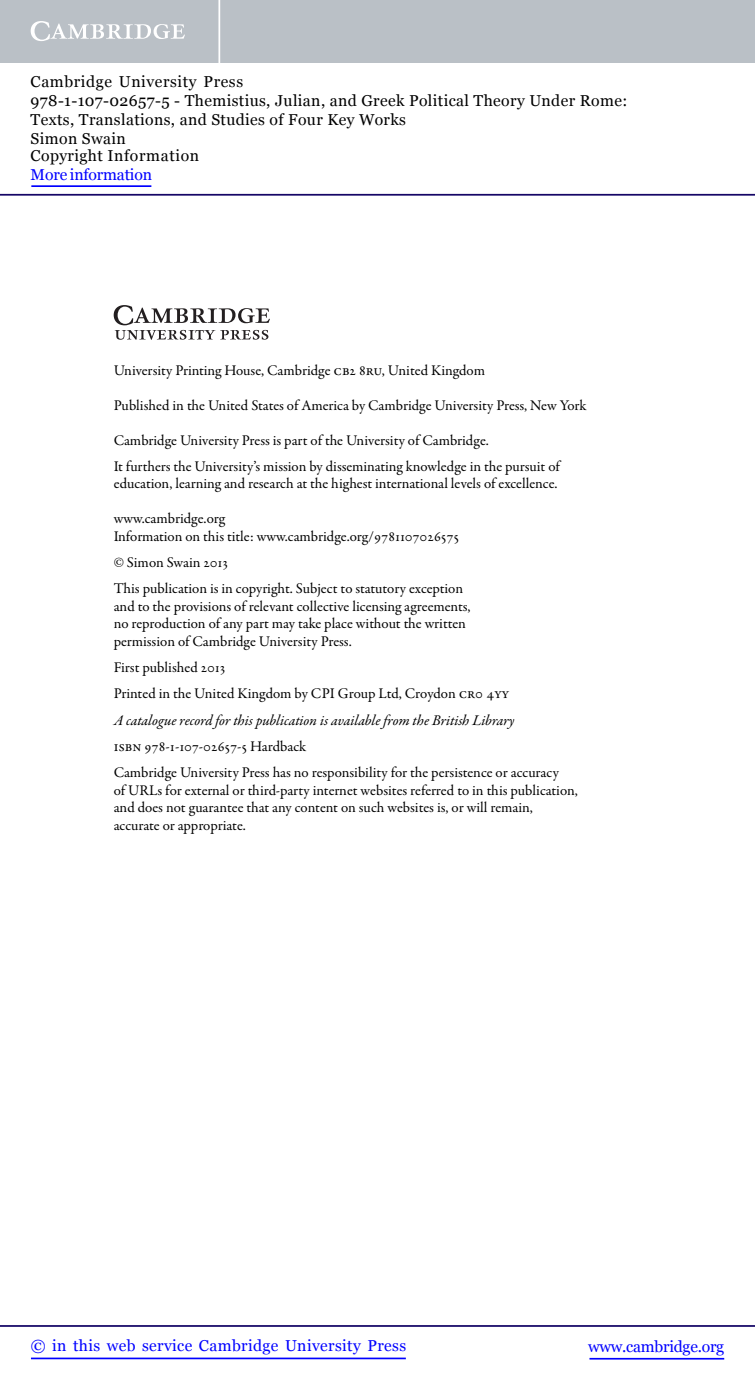
<style>
.page{position:relative;width:755px;height:1385px;background:#fff}
.page>*{position:absolute;margin:0;border:0;box-sizing:border-box;transform-origin:0 0}
.t1{font:15.75px/18.6px "Georgia";letter-spacing:.025em;color:#000}
.t2{font:15.75px "Georgia";letter-spacing:.025em;color:#00f}
.t3{font:15.75px "Georgia";letter-spacing:-.015em;color:#00f}
.t4{font:15.75px "Georgia";letter-spacing:-.01em;color:#00f}
.t5{font:14.88px/17.5px "Garamond Premr Pro";color:#000}
.t6{font:italic 14.88px "Garamond Premr Pro";color:#000}
</style>
<div class="page">
<svg style="left:114px;top:305px;width:156px;height:35px"></svg>
<hr style="left:589px;top:1358px;width:134px;height:1px;background:#00f">
<hr style="left:0;top:1325px;width:754px;height:2px;background:#150666">
<hr style="left:31px;top:1357px;width:374px;height:2px;background:#00f">
<div style="left:0;top:0;width:754px;height:63px;background:#bac0c6"></div>
<svg style="left:31px;top:21px;width:154px;height:20px"></svg>
<hr style="left:218px;top:0;width:2px;height:63px;background:#fff">
<hr style="left:0;top:194px;width:754px;height:2px;background:#150666">
<hr style="left:31px;top:185px;width:120px;height:2px;background:#00f">
<p class="t1" style="left:31px;top:72px;width:597px">Cambridge University Press<br>978-1-107-02657-5 - Themistius, Julian, and Greek Political Theory Under Rome:<br>Texts, Translations, and Studies of Four Key Works<br>Simon Swain<br>Copyright Information</p>
<p class="t4" style="left:31px;top:166px;width:123px">More information</p>
<p class="t5" style="left:114px;top:362px;width:373px">University Printing House, Cambridge cb2 8ru, United Kingdom</p>
<p class="t5" style="left:114px;top:397px;width:474px">Published in the United States of America by Cambridge University Press, New York</p>
<p class="t5" style="left:114px;top:428px;width:447px;line-height:26.2px">Cambridge University Press is part of the University of Cambridge.<br>It furthers the University’s mission by disseminating knowledge in the pursuit of</p>
<p class="t5" style="left:114px;top:476px;width:445px">education, learning and research at the highest international levels of excellence.</p>
<p class="t5" style="left:114px;top:511px;width:347px">www.cambridge.org<br>Information on this title: www.cambridge.org/9781107026575</p>
<p class="t5" style="left:114px;top:550px;width:351px;line-height:26.2px">© Simon Swain 2013<br>This publication is in copyright. Subject to statutory exception</p>
<p class="t5" style="left:114px;top:599px;width:358px">and to the provisions of relevant collective licensing agreements, no reproduction of any part may take place without the written permission of Cambridge University Press.</p>
<p class="t5" style="left:114px;top:655px;width:397px;line-height:26.2px">First published 2013<br>Printed in the United Kingdom by CPI Group Ltd, Croydon cr0 4yy</p>
<p class="t6" style="left:114px;top:714px;width:402px">A catalogue record for this publication is available from the British Library</p>
<p class="t5" style="left:114px;top:734px;width:446px;line-height:26.2px">isbn 978-1-107-02657-5 Hardback<br>Cambridge University Press has no responsibility for the persistence or accuracy</p>
<p class="t5" style="left:114px;top:782px;width:465px">of URLs for external or third-party internet websites referred to in this publication, and does not guarantee that any content on such websites is, or will remain, accurate or appropriate.</p>
<p class="t2" style="left:31px;top:1337px;width:376px">© in this web service Cambridge University Press</p>
<p class="t3" style="left:587px;top:1337px;width:137px">www.cambridge.org</p>
</div>
